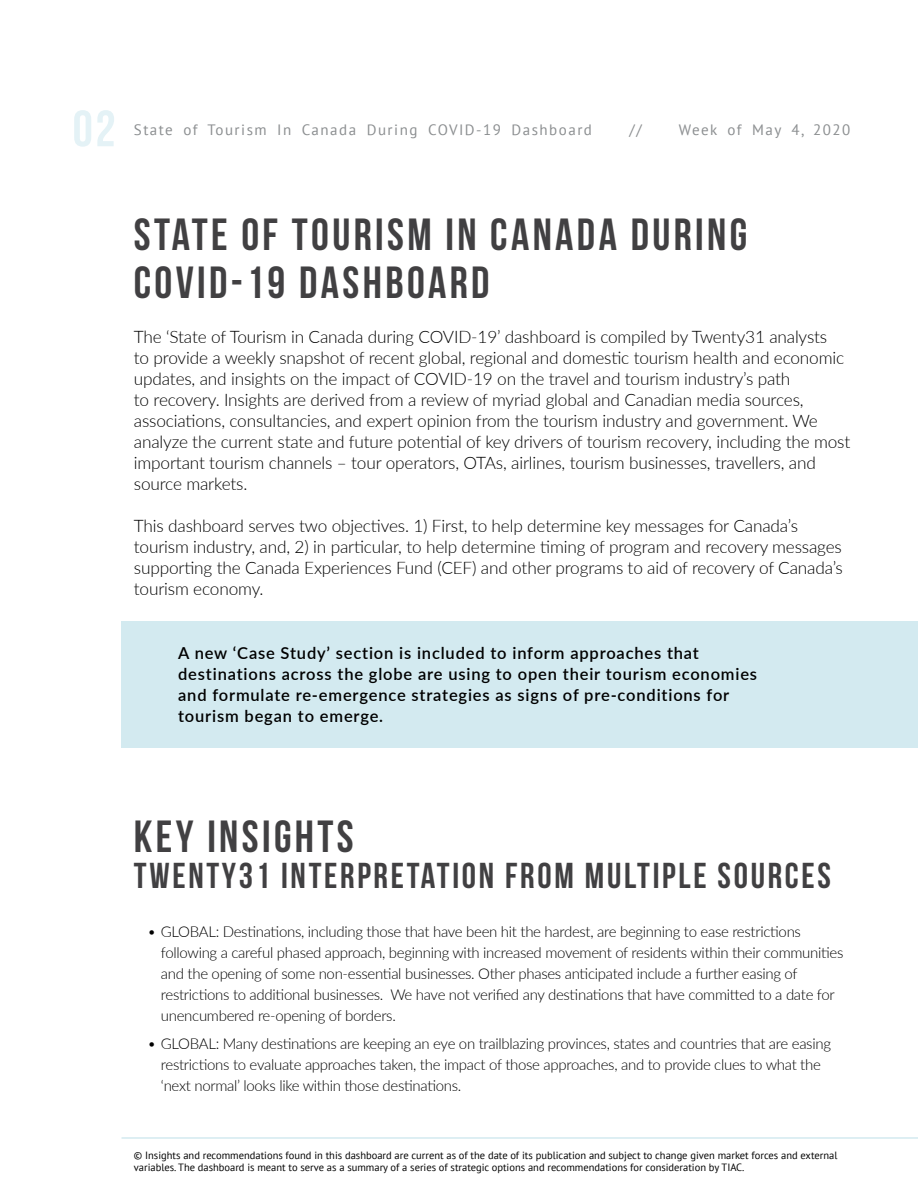
<style>
.page{position:relative;width:918px;height:1188px;background:#fff}
.page>*{position:absolute;margin:0;border:0;box-sizing:border-box;transform-origin:0 0}
.t1{font:51px "Bebas Neue";color:#e4f2f6}
.t2{font:45px/48px "Bebas Neue";letter-spacing:.075em;color:#414042}
.t3{font:36px "Bebas Neue";letter-spacing:.075em;color:#414042}
.t4{font:300 17.25px/21px "Lato";letter-spacing:-.01em;color:#000}
.t5{font:600 16.5px/21px "Lato";letter-spacing:.05em;color:#000}
.t6{font:300 15px/21px "Lato";letter-spacing:-.02em;color:#000}
.t7{font:15px "PT Sans";letter-spacing:.1em;color:#8b8e90}
.t8{font:10.5px/12px "PT Sans";color:#000}
</style>
<div class="page">
<hr style="left:122px;top:1137px;width:796px;height:2px;background:#d3eaf0">
<div style="left:122px;top:622px;width:796px;height:126px;background:#d3eaf0"></div>
<h1 class="t1" style="left:73px;top:101px;width:44px">02</h1>
<p class="t7" style="left:134px;top:120px;width:460px">State of Tourism In Canada During COVID-19 Dashboard</p>
<p class="t7" style="left:630px;top:120px;width:14px">//</p>
<p class="t7" style="left:679px;top:120px;width:173px">Week of May 4, 2020</p>
<h2 class="t2" style="left:134px;top:210px;width:615px">STATE OF TOURISM IN CANADA DURING<br>COVID-19 DASHBOARD</h2>
<p class="t4" style="left:134px;top:326px;width:718px">The ‘State of Tourism in Canada during COVID-19’ dashboard is compiled by Twenty31 analysts<br>to provide a weekly snapshot of recent global, regional and domestic tourism health and economic updates, and insights on the impact of COVID-19 on the travel and tourism industry’s path<br>to recovery. Insights are derived from a review of myriad global and Canadian media sources, associations, consultancies, and expert opinion from the tourism industry and government. We analyze the current state and future potential of key drivers of tourism recovery, including the most important tourism channels – tour operators, OTAs, airlines, tourism businesses, travellers, and source markets.</p>
<p class="t4" style="left:134px;top:515px;width:711px">This dashboard serves two objectives. 1) First, to help determine key messages for Canada’s tourism industry, and, 2) in particular, to help determine timing of program and recovery messages supporting the Canada Experiences Fund (CEF) and other programs to aid of recovery of Canada’s tourism economy.</p>
<p class="t5" style="left:178px;top:642px;width:580px">A new ‘Case Study’ section is included to inform approaches that destinations across the globe are using to open their tourism economies and formulate re-emergence strategies as signs of pre-conditions for tourism began to emerge.</p>
<h2 class="t2" style="left:134px;top:812px;width:221px">KEY INSIGHTS</h2>
<h3 class="t3" style="left:134px;top:856px;width:699px">TWENTY31 INTERPRETATION FROM MULTIPLE SOURCES</h3>
<p class="t6" style="left:161px;top:921px;width:684px;text-indent:-14px">• GLOBAL: Destinations, including those that have been hit the hardest, are beginning to ease restrictions following a careful phased approach, beginning with increased movement of residents within their communities and the opening of some non-essential businesses. Other phases anticipated include a further easing of restrictions to additional businesses. We have not verified any destinations that have committed to a date for unencumbered re-opening of borders.</p>
<p class="t6" style="left:161px;top:1033px;width:672px;text-indent:-14px">• GLOBAL: Many destinations are keeping an eye on trailblazing provinces, states and countries that are easing restrictions to evaluate approaches taken, the impact of those approaches, and to provide clues to what the ‘next normal’ looks like within those destinations.</p>
<p class="t8" style="left:134px;top:1149px;width:705px">© Insights and recommendations found in this dashboard are current as of the date of its publication and subject to change given market forces and external variables. The dashboard is meant to serve as a summary of a series of strategic options and recommendations for consideration by TIAC.</p>
</div>
